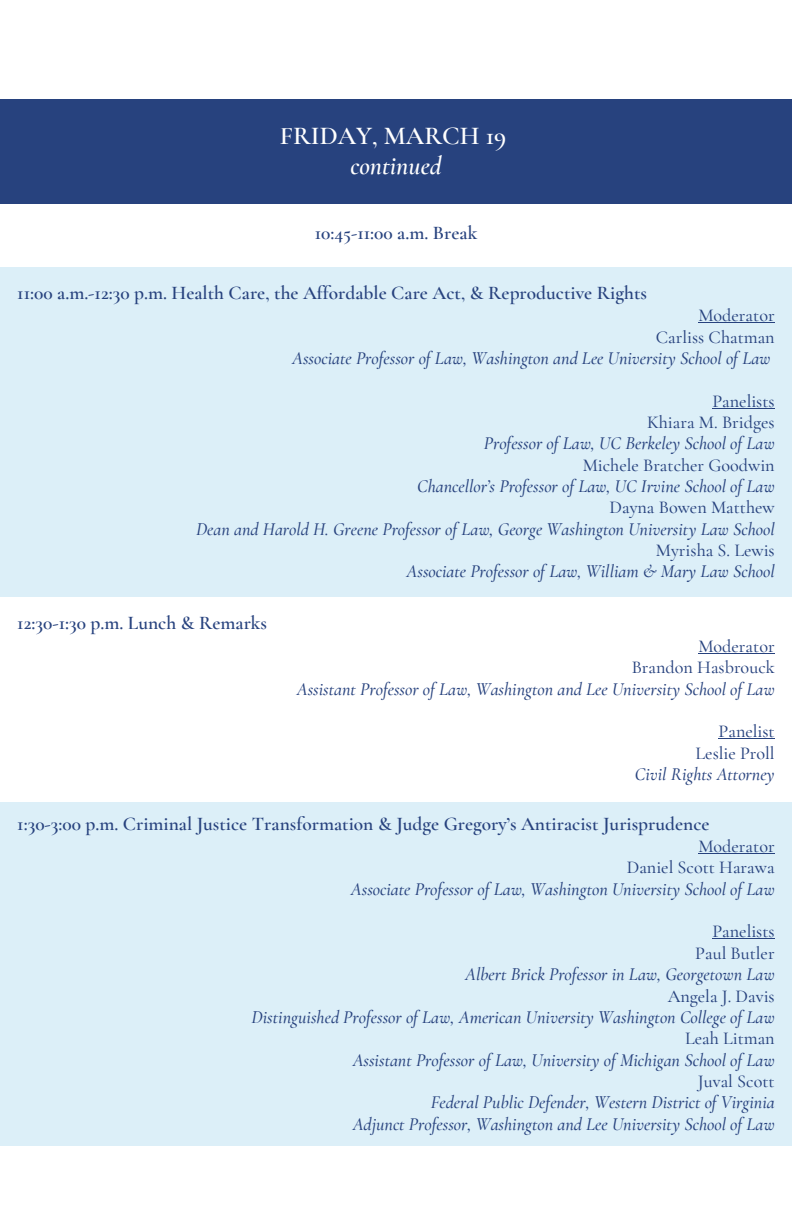
<style>
.page{position:relative;width:792px;height:1224px;background:#fff}
.page>*{position:absolute;margin:0;border:0;box-sizing:border-box;transform-origin:0 0}
.t1{font:600 25.8px/30px "Cormorant Garamond";color:#fff;text-align:center}
.t2{font:600 19.4px "Cormorant Garamond";color:#27427e}
.t3{font:italic 500 18.2px/21.4px "Cormorant Garamond";color:#27427e;text-align:right}
.t4{font:500 18.2px/21.4px "Cormorant Garamond";color:#27427e;text-align:right}
.s1{font-style:italic}
.s2{font-style:normal}
</style>
<div class="page">
<div style="left:0;top:267px;width:792px;height:329px;background:#dceff8"></div>
<hr style="left:698px;top:322px;width:77px;height:1px;background:#27427e">
<hr style="left:712px;top:408px;width:63px;height:1px;background:#27427e">
<div style="left:0;top:100px;width:792px;height:104px;background:#27427e"></div>
<hr style="left:698px;top:653px;width:77px;height:1px;background:#27427e">
<hr style="left:719px;top:738px;width:56px;height:1px;background:#27427e">
<div style="left:0;top:802px;width:792px;height:343px;background:#dceff8"></div>
<hr style="left:698px;top:853px;width:77px;height:1px;background:#27427e">
<hr style="left:712px;top:938px;width:63px;height:1px;background:#27427e">
<p class="t1" style="left:280px;top:121px;width:228px">FRIDAY, MARCH 19 <span class="s1">continued</span></p>
<p class="t2" style="left:315px;top:221px;width:164px">10:45-11:00 a.m. Break</p>
<p class="t2" style="left:17px;top:281px;width:631px">11:00 a.m.-12:30 p.m. Health Care, the Affordable Care Act, &amp; Reproductive Rights</p>
<p class="t3" style="left:292px;top:305px;width:484px"><span class="s2">Moderator<br>Carliss Chatman<br></span>Associate Professor of Law, Washington and Lee University School of Law</p>
<p class="t3" style="left:196px;top:390px;width:580px"><span class="s2">Panelists<br>Khiara M. Bridges<br></span>Professor of Law, UC Berkeley School of Law<br><span class="s2">Michele Bratcher Goodwin<br></span>Chancellor’s Professor of Law, UC Irvine School of Law<br><span class="s2">Dayna Bowen Matthew<br></span>Dean and Harold H. Greene Professor of Law, George Washington University Law School <span class="s2">Myrisha S. Lewis<br></span>Associate Professor of Law, William &amp; Mary Law School</p>
<p class="t2" style="left:17px;top:611px;width:251px">12:30-1:30 p.m. Lunch &amp; Remarks</p>
<p class="t3" style="left:297px;top:635px;width:479px"><span class="s2">Moderator<br>Brandon Hasbrouck<br></span>Assistant Professor of Law, Washington and Lee University School of Law</p>
<p class="t4" style="left:635px;top:721px;width:141px">Panelist<br>Leslie Proll<br><span class="s1">Civil Rights Attorney</span></p>
<p class="t2" style="left:17px;top:812px;width:694px">1:30-3:00 p.m. Criminal Justice Transformation &amp; Judge Gregory’s Antiracist Jurisprudence</p>
<p class="t3" style="left:351px;top:836px;width:425px"><span class="s2">Moderator<br>Daniel Scott Harawa<br></span>Associate Professor of Law, Washington University School of Law</p>
<p class="t3" style="left:252px;top:921px;width:525px"><span class="s2">Panelists<br>Paul Butler<br></span>Albert Brick Professor in Law, Georgetown Law<br><span class="s2">Angela J. Davis<br></span>Distinguished Professor of Law, American University Washington College of Law <span class="s2">Leah Litman<br></span>Assistant Professor of Law, University of Michigan School of Law<br><span class="s2">Juval Scott<br></span>Federal Public Defender, Western District of Virginia<br>Adjunct Professor, Washington and Lee University School of Law</p>
</div>
